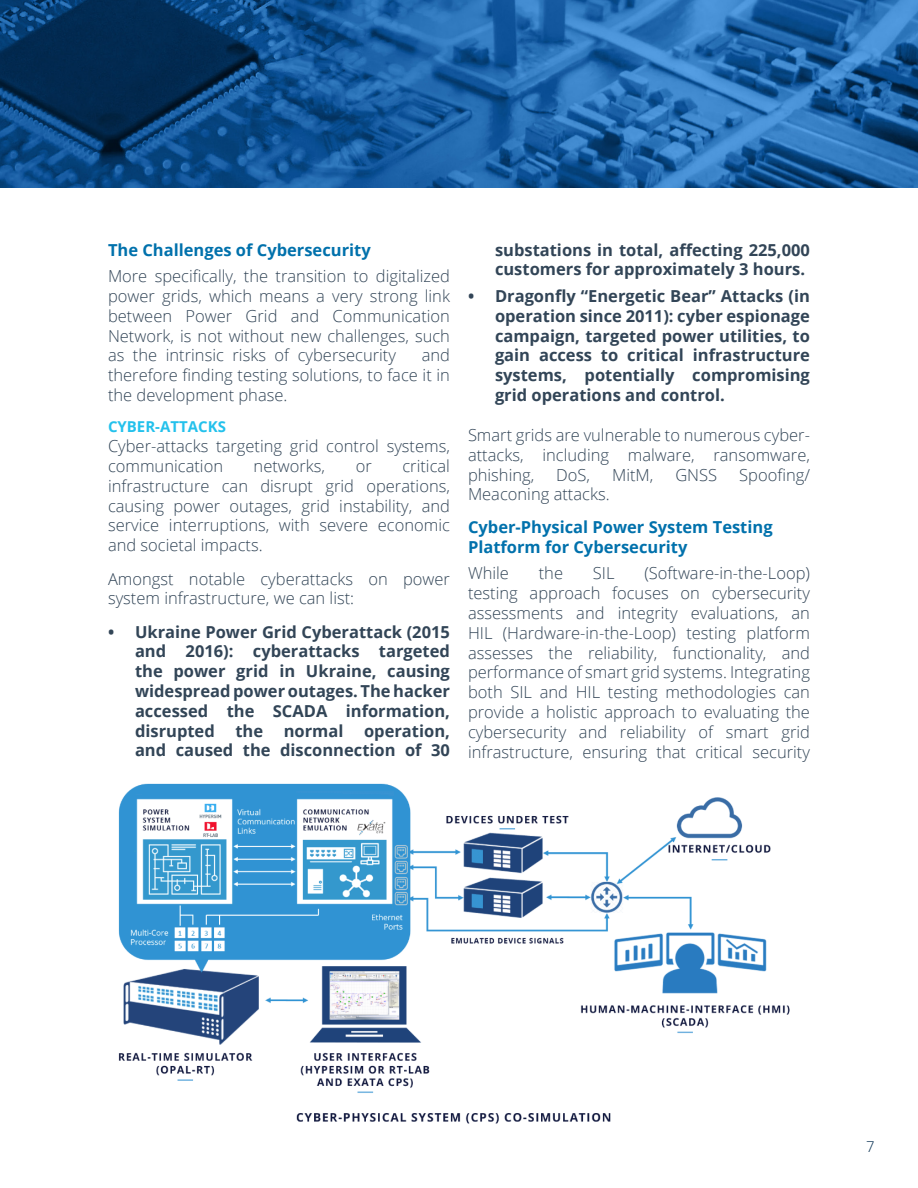
<style>
.page{position:relative;width:918px;height:1188px;background:#fff}
.page>*{position:absolute;margin:0;border:0;box-sizing:border-box;transform-origin:0 0}
.paragraph{font:300 16.5px/19.8px "Open Sans";color:#324557;text-align:justify}
.t1{font:700 16.5px/19.8px "Open Sans";color:#324557;text-align:justify}
.subtitle{font:700 16.5px/19.5px "Open Sans";color:#0071ac}
.subtitle_2{font:700 15px "Open Sans";color:#23c1ec}
.t2{font:300 14.85px "Open Sans";color:#093152}
</style>
<div class="page">
<img style="left:0;top:0;width:918px;height:187px">
<img style="left:118px;top:783px;width:672px;height:341px">
<p class="subtitle" style="left:108px;top:239px;width:264px">The Challenges of Cybersecurity</p>
<p class="paragraph" style="left:108px;top:266px;width:344px">More specifically, the transition to digitalized power grids, which means a very strong link between Power Grid and Communication Network, is not without new challenges, such as the intrinsic risks of cybersecurity</p>
<p class="paragraph" style="left:108px;top:345px;width:344px;text-indent:314px">and therefore finding testing solutions, to face it in the development phase.</p>
<p class="subtitle_2" style="left:108px;top:416px;width:119px">CYBER-ATTACKS</p>
<p class="paragraph" style="left:108px;top:436px;width:344px">Cyber-attacks targeting grid control systems, communication</p>
<p class="paragraph" style="left:108px;top:456px;width:344px;text-indent:294px">critical infrastructure can disrupt grid operations, causing power outages, grid instability, and service interruptions, with severe economic and societal impacts.</p>
<p class="paragraph" style="left:108px;top:568px;width:343px">Amongst notable cyberattacks on power system infrastructure, we can list:</p>
<p class="t1" style="left:135px;top:621px;width:317px;text-indent:-27px">• Ukraine Power Grid Cyberattack (2015 and 2016): cyberattacks targeted the power grid in Ukraine, causing widespread power outages. The hacker accessed the SCADA information, disrupted the normal operation, and caused the disconnection of 30</p>
<p class="paragraph" style="left:254px;top:456px;width:73px">networks,</p>
<p class="paragraph" style="left:356px;top:456px;width:18px">or</p>
<p class="t1" style="left:495px;top:239px;width:317px">substations in total, affecting 225,000 customers for approximately 3 hours.</p>
<p class="t1" style="left:495px;top:286px;width:316px;text-indent:-27px">• Dragonfly “Energetic Bear” Attacks (in operation since 2011): cyber espionage campaign, targeted power utilities, to gain access to critical infrastructure systems, potentially compromising grid operations and control.</p>
<p class="paragraph" style="left:468px;top:425px;width:344px">Smart grids are vulnerable to numerous cyber&shy;attacks, including malware, ransomware, phishing,</p>
<p class="paragraph" style="left:556px;top:464px;width:35px">DoS,</p>
<p class="paragraph" style="left:612px;top:464px;width:43px">MitM,</p>
<p class="paragraph" style="left:675px;top:464px;width:43px">GNSS</p>
<p class="paragraph" style="left:739px;top:464px;width:72px">Spoofing/</p>
<p class="paragraph" style="left:468px;top:484px;width:143px">Meaconing attacks.</p>
<p class="subtitle" style="left:468px;top:517px;width:306px">Cyber-Physical Power System Testing<br>Platform for Cybersecurity</p>
<p class="paragraph" style="left:468px;top:563px;width:42px">While</p>
<p class="paragraph" style="left:539px;top:563px;width:26px">the</p>
<p class="paragraph" style="left:593px;top:563px;width:23px">SIL</p>
<p class="paragraph" style="left:468px;top:563px;width:344px;text-indent:176px">(Software-in-the-Loop) testing approach focuses on cybersecurity assessments and integrity evaluations, an HIL (Hardware-in-the-Loop) testing platform assesses the reliability, functionality, and performance of smart grid systems. Integrating both SIL and HIL testing methodologies can provide a holistic approach to evaluating the cybersecurity and reliability of smart grid infrastructure, ensuring that critical security</p>
<p class="t2" style="left:866px;top:1136px;width:10px">7</p>
</div>
